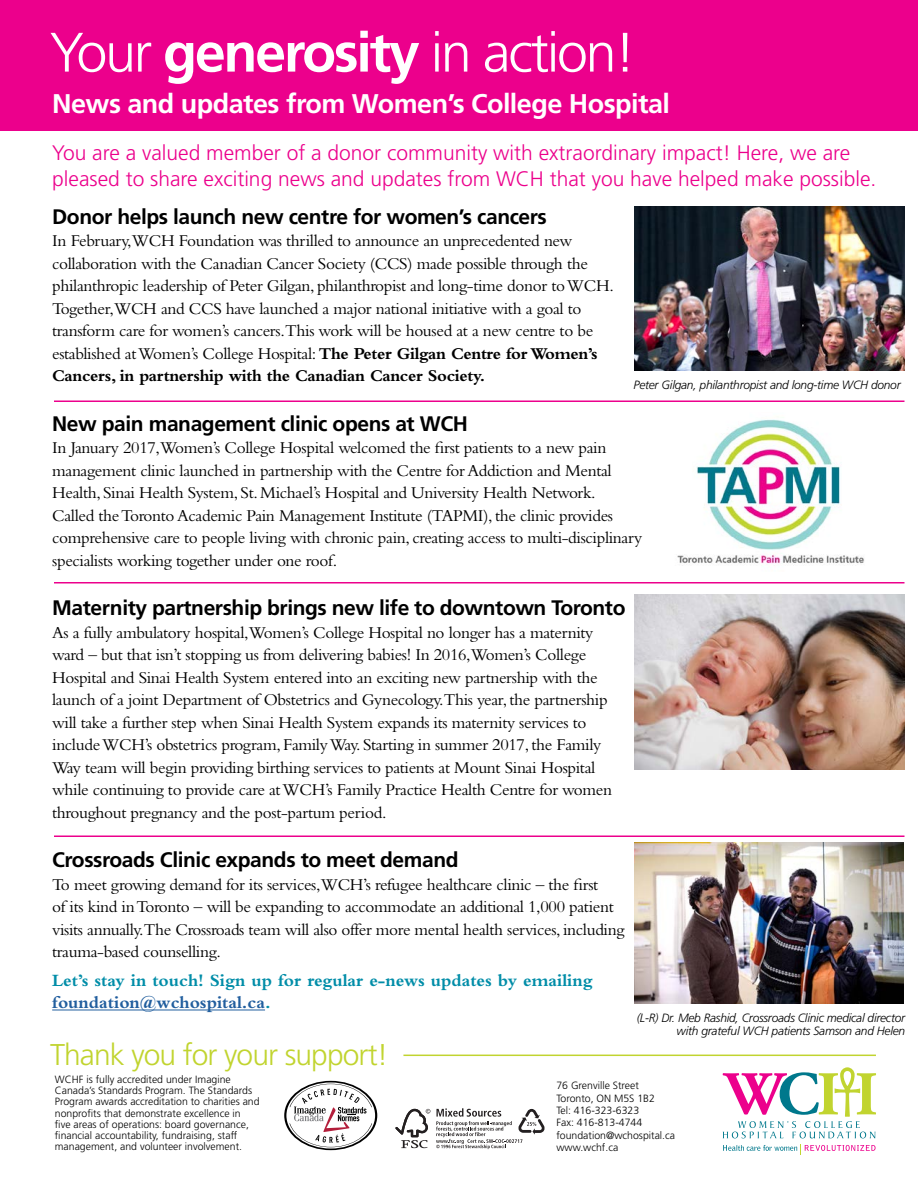
<style>
.page{position:relative;width:918px;height:1188px;background:#fff}
.page>*{position:absolute;margin:0;border:0;box-sizing:border-box;transform-origin:0 0}
.t1{font:300 55.5px "Frutiger";letter-spacing:-.04em;color:#fff}
.t2{font:300 30px "Frutiger";letter-spacing:-.03em;color:#c1d42f}
.t3{font:700 27px "Frutiger";letter-spacing:-.02em;color:#fff}
.t4{font:700 21px "Frutiger";letter-spacing:-.02em;color:#000}
.t5{font:300 21px/26px "Frutiger";color:#ec008c}
.t6{font:700 18px/22.5px "Bembo";color:#008da8}
.t7{font:17.25px/22.5px "Bembo";letter-spacing:-.02em;color:#000}
.t8{font:italic 300 12px/13.2px "Frutiger";letter-spacing:-.02em;color:#000;text-align:right}
.t9{font:300 10.5px/11.2px "Frutiger";color:#000}
.s1{font-weight:700}
.s2{color:#215e9e}
</style>
<div class="page">
<div style="left:0;top:0;width:918px;height:130px;background:#ec008c"></div>
<svg style="left:284px;top:1081px;width:93px;height:69px"></svg>
<svg style="left:723px;top:1144px;width:153px;height:10px"></svg>
<svg style="left:723px;top:1067px;width:153px;height:71px"></svg>
<hr style="left:403px;top:1055px;width:473px;height:1px;background:#c1d42f">
<svg style="left:395px;top:1108px;width:150px;height:42px"></svg>
<hr style="left:52px;top:1010px;width:213px;height:1px;background:#215e9e">
<img style="left:634px;top:207px;width:270px;height:163px">
<img style="left:634px;top:594px;width:270px;height:176px">
<img style="left:634px;top:842px;width:270px;height:162px">
<img style="left:677px;top:419px;width:187px;height:145px">
<hr style="left:54px;top:400px;width:850px;height:2px;background:#ec008c">
<hr style="left:54px;top:582px;width:850px;height:2px;background:#ec008c">
<hr style="left:54px;top:836px;width:850px;height:1px;background:#ec008c">
<h1 class="t1" style="left:50px;top:21px;width:588px">Your <span class="s1">generosity</span> in action!</h1>
<h3 class="t3" style="left:52px;top:88px;width:619px">News and updates from Women’s College Hospital</h3>
<p class="t5" style="left:52px;top:140px;width:826px">You are a valued member of a donor community with extraordinary impact! Here, we are pleased to share exciting news and updates from WCH that you have helped make possible.</p>
<p class="t4" style="left:52px;top:204px;width:496px">Donor helps launch new centre for women’s cancers</p>
<p class="t7" style="left:52px;top:229px;width:563px">In February,WCH Foundation was thrilled to announce an unprecedented new collaboration with the Canadian Cancer Society (CCS) made possible through the philanthropic leadership of Peter Gilgan, philanthropist and long-time donor to WCH.<br>Together,WCH and CCS have launched a major national initiative with a goal to transform care for women’s cancers.This work will be housed at a new centre to be established at Women’s College Hospital: <span class="s1">The Peter Gilgan Centre for Women’s Cancers, in partnership with the Canadian Cancer Society.</span></p>
<p class="t4" style="left:52px;top:411px;width:417px">New pain management clinic opens at WCH</p>
<p class="t7" style="left:52px;top:436px;width:591px">In January 2017,Women’s College Hospital welcomed the first patients to a new pain management clinic launched in partnership with the Centre for Addiction and Mental Health, Sinai Health System, St. Michael’s Hospital and University Health Network.<br>Called the Toronto Academic Pain Management Institute (TAPMI), the clinic provides comprehensive care to people living with chronic pain, creating access to multi-disciplinary specialists working together under one roof.</p>
<p class="t4" style="left:52px;top:596px;width:575px">Maternity partnership brings new life to downtown Toronto</p>
<p class="t7" style="left:52px;top:621px;width:561px">As a fully ambulatory hospital,Women’s College Hospital no longer has a maternity ward – but that isn’t stopping us from delivering babies! In 2016,Women’s College Hospital and Sinai Health System entered into an exciting new partnership with the launch of a joint Department of Obstetrics and Gynecology.This year, the partnership will take a further step when Sinai Health System expands its maternity services to include WCH’s obstetrics program, Family Way. Starting in summer 2017, the Family Way team will begin providing birthing services to patients at Mount Sinai Hospital while continuing to provide care at WCH’s Family Practice Health Centre for women throughout pregnancy and the post-partum period.</p>
<p class="t4" style="left:52px;top:848px;width:408px">Crossroads Clinic expands to meet demand</p>
<p class="t7" style="left:52px;top:873px;width:574px">To meet growing demand for its services,WCH’s refugee healthcare clinic – the first<br>of its kind in Toronto – will be expanding to accommodate an additional 1,000 patient visits annually.The Crossroads team will also offer more mental health services, including trauma-based counselling.</p>
<p class="t6" style="left:52px;top:969px;width:542px">Let’s stay in touch! Sign up for regular e-news updates by emailing <span class="s2">foundation@wchospital.ca</span>.</p>
<p class="t8" style="left:634px;top:378px;width:269px">Peter Gilgan, philanthropist and long-time WCH donor</p>
<p class="t8" style="left:637px;top:1011px;width:270px">(L-R) Dr. Meb Rashid, Crossroads Clinic medical director with grateful WCH patients Samson and Helen</p>
<h2 class="t2" style="left:50px;top:1038px;width:340px">Thank you for your support!</h2>
<p class="t9" style="left:55px;top:1073px;width:206px">WCHF is fully accredited under Imagine Canada’s Standards Program. The Standards Program awards accreditation to charities and nonprofits that demonstrate excellence in<br>five areas of operations: board governance, financial accountability, fundraising, staff management, and volunteer involvement.</p>
<p class="t9" style="left:556px;top:1080px;width:120px;line-height:12.3px">76 Grenville Street<br>Toronto, ON M5S 1B2<br>Tel: 416-323-6323<br>Fax: 416-813-4744 foundation@wchospital.ca www.wchf.ca</p>
</div>
